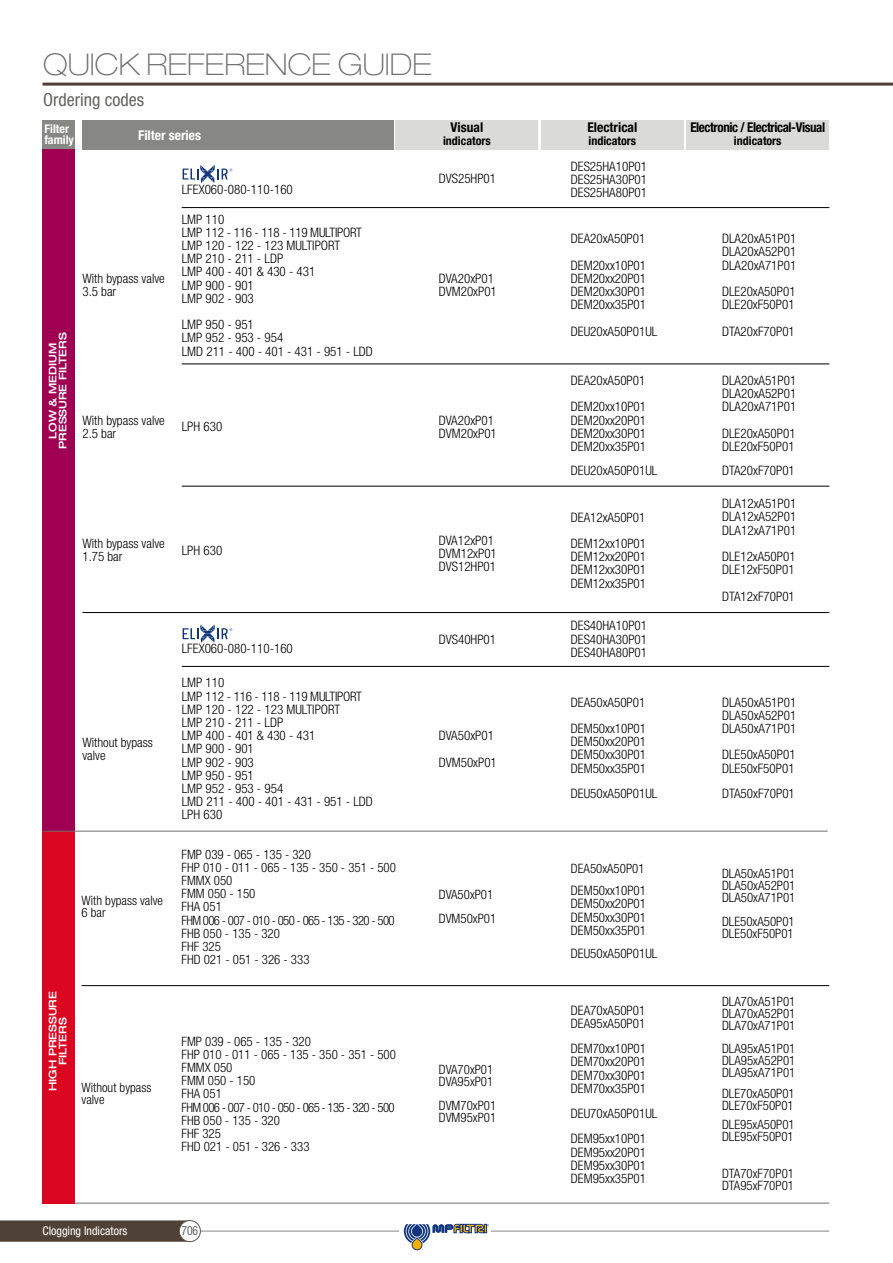
<style>
.page{position:relative;width:893px;height:1263px;background:#fff}
.page>*{position:absolute;margin:0;border:0;box-sizing:border-box;transform-origin:0 0}
.t1{font:100 expanded 30px "Helvetica Neue LT Std";color:#6e6e6e}
.t2{font:condensed 18px "Helvetica Neue LT Std";color:#636362}
.t3{font:700 condensed 13.5px "Helvetica Neue LT Std";letter-spacing:-.03em;color:#000;scale:.96 1}
.t4{font:700 condensed 13.5px "Helvetica Neue LT Std";color:#fff}
.t5{font:700 condensed 13.5px "Helvetica Neue LT Std";color:#000}
.t6{font:700 condensed 13.5px "Helvetica Neue LT Std";letter-spacing:-.03em;color:#000}
.t7{font:300 condensed 13.05px/13.2px "Helvetica Neue LT Std";color:#000}
.t8{font:300 condensed 12.9px/13.2px "Helvetica Neue";color:#000}
.t9{font:condensed 12.75px "Helvetica Neue LT Std";color:#636362;scale:.92 1}
.t10{font:700 condensed 12px "Helvetica Neue LT Std";color:#000}
.t11{font:condensed 12px "Helvetica Neue LT Std";color:#fff}
.t12{font:700 condensed 12px/10.5px "Helvetica Neue LT Std";color:#fff}
.t13{font:500 expanded 10.5px/10.2px "Helvetica Neue LT Std";color:#fff;text-align:center}
</style>
<div class="page">
<div style="left:43px;top:120px;width:32px;height:29px;background:#878786"></div>
<hr style="left:43px;top:1203px;width:786px;height:1px;background:#6e6e6e">
<div style="left:686px;top:120px;width:143px;height:29px;background:#dadad9"></div>
<div style="left:82px;top:120px;width:311px;height:29px;background:#878786"></div>
<div style="left:395px;top:120px;width:143px;height:29px;background:#dadad9"></div>
<div style="left:541px;top:120px;width:143px;height:29px;background:#dadad9"></div>
<hr style="left:43px;top:83px;width:850px;height:3px;background:#504136">
<div style="left:43px;top:149px;width:32px;height:682px;background:#9f0052"></div>
<div style="left:43px;top:831px;width:32px;height:372px;background:#db061f"></div>
<hr style="left:82px;top:985px;width:747px;height:1px;background:#000">
<hr style="left:43px;top:831px;width:785px;height:1px;background:#6e6e6e">
<hr style="left:82px;top:612px;width:747px;height:1px;background:#000">
<hr style="left:182px;top:207px;width:647px;height:1px;background:#000">
<hr style="left:182px;top:364px;width:647px;height:1px;background:#000">
<hr style="left:182px;top:486px;width:647px;height:1px;background:#000">
<svg style="left:183px;top:165px;width:49px;height:18px"></svg>
<hr style="left:182px;top:666px;width:647px;height:1px;background:#000">
<svg style="left:183px;top:624px;width:49px;height:19px"></svg>
<hr style="left:200px;top:1231px;width:629px;height:1px;background:#878786">
<svg style="left:0;top:1220px;width:195px;height:22px;background:#56473d"></svg>
<div style="left:179px;top:1220px;width:21px;height:21px;background:#fff;border-radius:50%"></div>
<div style="left:179px;top:1220px;width:21px;height:22px;border:1px solid #565655;border-radius:50%"></div>
<svg style="left:404px;top:1224px;width:85px;height:26px"></svg>
<h1 class="t1" style="left:43px;top:47px;width:390px">QUICK REFERENCE GUIDE</h1>
<h2 class="t2" style="left:43px;top:89px;width:102px">Ordering codes</h2>
<p class="t12" style="left:45px;top:123px;width:31px">Filter family</p>
<p class="t3" style="left:690px;top:119px;width:142px">Electronic / Electrical-Visual</p>
<p class="t6" style="left:450px;top:119px;width:34px">Visual</p>
<p class="t10" style="left:443px;top:133px;width:49px">indicators</p>
<p class="t5" style="left:587px;top:119px;width:51px">Electrical</p>
<p class="t10" style="left:588px;top:133px;width:49px">indicators</p>
<p class="t4" style="left:138px;top:127px;width:64px">Filter series</p>
<p class="t10" style="left:734px;top:133px;width:49px">indicators</p>
<p class="t13" style="left:47px;top:449px;width:118px;rotate:-90deg">LOW &amp; MEDIUM<br>PRESSURE FILTERS</p>
<p class="t7" style="left:82px;top:272px;width:84px">With bypass valve<br>3.5 bar</p>
<p class="t7" style="left:82px;top:413px;width:84px">With bypass valve<br>2.5 bar</p>
<p class="t7" style="left:182px;top:182px;width:113px">LFEX060-080-110-160</p>
<p class="t7" style="left:182px;top:212px;width:182px">LMP 110<br>LMP 112 - 116 - 118 - 119 MULTIPORT<br>LMP 120 - 122 - 123 MULTIPORT<br>LMP 210 - 211 - LDP<br>LMP 400 - 401 &amp; 430 - 431<br>LMP 900 - 901<br>LMP 902 - 903</p>
<p class="t7" style="left:182px;top:318px;width:193px">LMP 950 - 951<br>LMP 952 - 953 - 954<br>LMD 211 - 400 - 401 - 431 - 951 - LDD</p>
<p class="t7" style="left:182px;top:420px;width:42px">LPH 630</p>
<p class="t7" style="left:82px;top:537px;width:84px">With bypass valve<br>1.75 bar</p>
<p class="t7" style="left:182px;top:543px;width:42px">LPH 630</p>
<p class="t7" style="left:82px;top:735px;width:72px">Without bypass valve</p>
<p class="t8" style="left:82px;top:895px;width:83px;line-height:12px">With bypass valve<br>6 bar</p>
<p class="t13" style="left:47px;top:1091px;width:102px;rotate:-90deg">HIGH PRESSURE<br>FILTERS</p>
<p class="t8" style="left:82px;top:1082px;width:71px;line-height:12px">Without bypass valve</p>
<p class="t7" style="left:182px;top:642px;width:113px">LFEX060-080-110-160</p>
<p class="t7" style="left:182px;top:676px;width:193px">LMP 110<br>LMP 112 - 116 - 118 - 119 MULTIPORT<br>LMP 120 - 122 - 123 MULTIPORT<br>LMP 210 - 211 - LDP<br>LMP 400 - 401 &amp; 430 - 431<br>LMP 900 - 901<br>LMP 902 - 903<br>LMP 950 - 951<br>LMP 952 - 953 - 954<br>LMD 211 - 400 - 401 - 431 - 951 - LDD</p>
<p class="t7" style="left:182px;top:808px;width:42px">LPH 630</p>
<p class="t8" style="left:182px;top:847px;width:216px">FMP 039 - 065 - 135 - 320<br>FHP 010 - 011 - 065 - 135 - 350 - 351 - 500<br>FMMX 050<br>FMM 050 - 150<br>FHA 051<br>FHM 006 - 007 - 010 - 050 - 065 - 135 - 320 - 500<br>FHB 050 - 135 - 320<br>FHF 325<br>FHD 021 - 051 - 326 - 333</p>
<p class="t8" style="left:182px;top:1034px;width:216px">FMP 039 - 065 - 135 - 320<br>FHP 010 - 011 - 065 - 135 - 350 - 351 - 500<br>FMMX 050<br>FMM 050 - 150<br>FHA 051<br>FHM 006 - 007 - 010 - 050 - 065 - 135 - 320 - 500<br>FHB 050 - 135 - 320<br>FHF 325<br>FHD 021 - 051 - 326 - 333</p>
<p class="t11" style="left:43px;top:1223px;width:86px">Clogging Indicators</p>
<p class="t9" style="left:182px;top:1223px;width:19px">706</p>
<p class="t7" style="left:439px;top:172px;width:59px">DVS25HP01</p>
<p class="t7" style="left:439px;top:272px;width:60px">DVA20xP01<br>DVM20xP01</p>
<p class="t7" style="left:439px;top:413px;width:60px">DVA20xP01<br>DVM20xP01</p>
<p class="t7" style="left:439px;top:533px;width:60px">DVA12xP01<br>DVM12xP01<br>DVS12HP01</p>
<p class="t7" style="left:439px;top:632px;width:59px">DVS40HP01</p>
<p class="t7" style="left:439px;top:722px;width:60px;line-height:26.4px">DVA50xP01<br>DVM50xP01</p>
<p class="t8" style="left:439px;top:883px;width:59px;line-height:24px">DVA50xP01<br>DVM50xP01</p>
<p class="t8" style="left:439px;top:1063px;width:56px;line-height:12px">DVA70xP01<br>DVA95xP01</p>
<p class="t8" style="left:439px;top:1099px;width:59px;line-height:12px">DVM70xP01<br>DVM95xP01</p>
<p class="t7" style="left:571px;top:159px;width:78px;text-align:justify">DES25HA10P01<br>DES25HA30P01<br>DES25HA80P01</p>
<p class="t7" style="left:571px;top:225px;width:77px;line-height:26.4px">DEA20xA50P01<br>DEM20xx10P01</p>
<p class="t7" style="left:571px;top:271px;width:77px;text-align:justify">DEM20xx20P01<br>DEM20xx30P01<br>DEM20xx35P01</p>
<p class="t7" style="left:571px;top:325px;width:88px">DEU20xA50P01UL</p>
<p class="t7" style="left:571px;top:367px;width:77px;line-height:26.4px">DEA20xA50P01<br>DEM20xx10P01</p>
<p class="t7" style="left:571px;top:413px;width:77px;text-align:justify">DEM20xx20P01<br>DEM20xx30P01<br>DEM20xx35P01</p>
<p class="t7" style="left:571px;top:464px;width:88px">DEU20xA50P01UL</p>
<p class="t7" style="left:571px;top:504px;width:77px;line-height:26.4px">DEA12xA50P01<br>DEM12xx10P01</p>
<p class="t7" style="left:571px;top:550px;width:77px;text-align:justify">DEM12xx20P01<br>DEM12xx30P01<br>DEM12xx35P01</p>
<p class="t7" style="left:571px;top:619px;width:78px;text-align:justify">DES40HA10P01<br>DES40HA30P01<br>DES40HA80P01</p>
<p class="t7" style="left:571px;top:689px;width:77px;line-height:26.4px">DEA50xA50P01<br>DEM50xx10P01</p>
<p class="t7" style="left:571px;top:735px;width:77px;text-align:justify">DEM50xx20P01<br>DEM50xx30P01<br>DEM50xx35P01</p>
<p class="t7" style="left:571px;top:787px;width:88px">DEU50xA50P01UL</p>
<p class="t8" style="left:571px;top:861px;width:75px">DEA50xA50P01</p>
<p class="t7" style="left:571px;top:884px;width:77px;text-align:justify">DEM50xx10P01<br>DEM50xx20P01<br>DEM50xx30P01<br>DEM50xx35P01</p>
<p class="t7" style="left:571px;top:946px;width:88px">DEU50xA50P01UL</p>
<p class="t7" style="left:571px;top:1003px;width:76px">DEA70xA50P01<br>DEA95xA50P01</p>
<p class="t7" style="left:571px;top:1042px;width:77px;text-align:justify">DEM70xx10P01<br>DEM70xx20P01<br>DEM70xx30P01<br>DEM70xx35P01</p>
<p class="t7" style="left:571px;top:1107px;width:88px">DEU70xA50P01UL</p>
<p class="t7" style="left:571px;top:1132px;width:77px;text-align:justify">DEM95xx10P01<br>DEM95xx20P01<br>DEM95xx30P01<br>DEM95xx35P01</p>
<p class="t7" style="left:722px;top:232px;width:76px;text-align:justify">DLA20xA51P01<br>DLA20xA52P01<br>DLA20xA71P01</p>
<p class="t7" style="left:722px;top:285px;width:75px">DLE20xA50P01<br>DLE20xF50P01</p>
<p class="t7" style="left:722px;top:325px;width:74px">DTA20xF70P01</p>
<p class="t7" style="left:722px;top:374px;width:76px;text-align:justify">DLA20xA51P01<br>DLA20xA52P01<br>DLA20xA71P01</p>
<p class="t7" style="left:722px;top:426px;width:75px">DLE20xA50P01<br>DLE20xF50P01</p>
<p class="t7" style="left:722px;top:464px;width:74px">DTA20xF70P01</p>
<p class="t7" style="left:722px;top:497px;width:76px;text-align:justify">DLA12xA51P01<br>DLA12xA52P01<br>DLA12xA71P01</p>
<p class="t7" style="left:722px;top:550px;width:75px">DLE12xA50P01<br>DLE12xF50P01</p>
<p class="t7" style="left:722px;top:590px;width:74px">DTA12xF70P01</p>
<p class="t7" style="left:722px;top:695px;width:76px;text-align:justify">DLA50xA51P01<br>DLA50xA52P01<br>DLA50xA71P01</p>
<p class="t7" style="left:722px;top:748px;width:75px">DLE50xA50P01<br>DLE50xF50P01</p>
<p class="t7" style="left:722px;top:787px;width:74px">DTA50xF70P01</p>
<p class="t8" style="left:722px;top:867px;width:75px;line-height:12px;text-align:justify">DLA50xA51P01<br>DLA50xA52P01<br>DLA50xA71P01</p>
<p class="t8" style="left:722px;top:915px;width:74px;line-height:12px">DLE50xA50P01<br>DLE50xF50P01</p>
<p class="t8" style="left:722px;top:995px;width:75px;line-height:12px;text-align:justify">DLA70xA51P01<br>DLA70xA52P01<br>DLA70xA71P01</p>
<p class="t8" style="left:722px;top:1042px;width:75px;line-height:12px;text-align:justify">DLA95xA51P01<br>DLA95xA52P01<br>DLA95xA71P01</p>
<p class="t8" style="left:722px;top:1087px;width:74px;line-height:12px">DLE70xA50P01<br>DLE70xF50P01</p>
<p class="t8" style="left:722px;top:1118px;width:74px;line-height:12px">DLE95xA50P01<br>DLE95xF50P01</p>
<p class="t8" style="left:722px;top:1168px;width:74px;line-height:12px">DTA70xF70P01<br>DTA95xF70P01</p>
</div>
